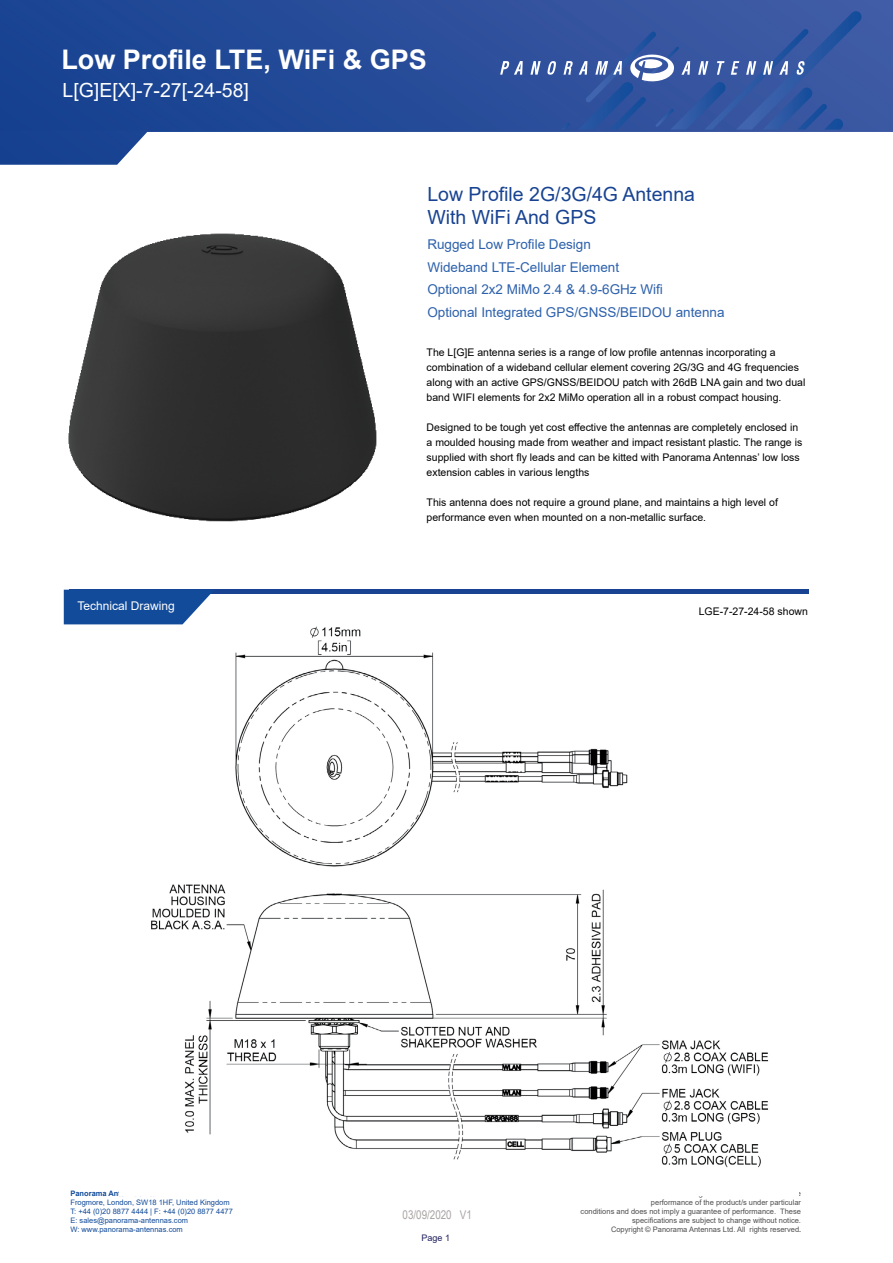
<style>
.page{position:relative;width:893px;height:1263px;background:#fff}
.page>*{position:absolute;margin:0;border:0;box-sizing:border-box;transform-origin:0 0}
.t1{font:700 27px "Arial";color:#fff}
.t2{font:19.5px/22.5px "Arial";color:#184392}
.t3{font:19.5px "Arial";color:#fff}
.t4{font:13.5px/22.5px "Arial";color:#2d61ac}
.t5{font:12px "Arial";color:#fff}
.t6{font:12px "Arial Narrow";color:#a9a3a3}
.t7{font:10.5px/15px "Arial";color:#000}
.t8{font:9px "Arial";color:#21205f}
.t9{font:7.5px/9px "Arial";color:#4f4f51;text-align:right}
.t10{font:7.5px/9px "Arial";color:#124b9a}
.t11{font:700 7.5px "Arial";color:#124b9a}
.s1{font-family:"Myriad Pro";font-size:9px}
</style>
<div class="page">
<img style="left:0;top:0;width:893px;height:131px">
<svg style="left:547px;top:11px;width:315px;height:119px;background:#3b5ba4"></svg>
<svg style="left:530px;top:61px;width:11px;height:14px"></svg>
<svg style="left:500px;top:60px;width:23px;height:15px"></svg>
<img style="left:0;top:130px;width:149px;height:35px">
<hr style="left:69px;top:590px;width:739px;height:4px;background:#184392">
<svg style="left:64px;top:590px;width:147px;height:34px"></svg>
<img style="left:68px;top:233px;width:309px;height:289px">
<img style="left:151px;top:626px;width:618px;height:542px">
<h1 class="t1" style="left:61px;top:41px;width:367px">Low Profile LTE, WiFi &amp; GPS</h1>
<h2 class="t3" style="left:63px;top:77px;width:188px">L[G]E[X]-7-27[-24-58]</h2>
<h2 class="t2" style="left:427px;top:183px;width:269px">Low Profile 2G/3G/4G Antenna<br>With WiFi And GPS</h2>
<p class="t4" style="left:427px;top:233px;width:299px">Rugged Low Profile Design<br>Wideband LTE-Cellular Element<br>Optional 2x2 MiMo 2.4 &amp; 4.9-6GHz Wifi<br>Optional Integrated GPS/GNSS/BEIDOU antenna</p>
<p class="t5" style="left:78px;top:598px;width:99px">Technical Drawing</p>
<p class="t7" style="left:427px;top:344px;width:380px">The L[G]E antenna series is a range of low profile antennas incorporating a combination of a wideband cellular element covering 2G/3G and 4G frequencies along with an active GPS/GNSS/BEIDOU patch with 26dB LNA gain and two dual band WIFI elements for 2x2 MiMo operation all in a robust compact housing.</p>
<p class="t7" style="left:427px;top:419px;width:377px">Designed to be tough yet cost effective the antennas are completely enclosed in a moulded housing made from weather and impact resistant plastic. The range is supplied with short fly leads and can be kitted with Panorama Antennas’ low loss extension cables in various lengths</p>
<p class="t7" style="left:427px;top:494px;width:353px">This antenna does not require a ground plane, and maintains a high level of performance even when mounted on a non-metallic surface.</p>
<p class="t7" style="left:699px;top:603px;width:111px">LGE-7-27-24-58 shown</p>
<p class="t11" style="left:70px;top:1188px;width:87px">Panorama Antennas Ltd</p>
<p class="t10" style="left:70px;top:1198px;width:164px">Frogmore, London, SW18 1HF, United Kingdom T: +44 (0)20 8877 4444 | F: +44 (0)20 8877 4477<br>E: sales@panorama-antennas.com<br>W: www.panorama-antennas.com</p>
<p class="t6" style="left:402px;top:1206px;width:71px">03/09/2020 V1</p>
<p class="t8" style="left:421px;top:1231px;width:30px">Page 1</p>
<p class="t9" style="left:581px;top:1198px;width:222px">performance of the product/s under particular<br>conditions and does not imply a guarantee of performance. These specifications are subject to change without notice.<br>Copyright © Panorama Antennas Ltd. All rights reserved<span class="s1">.</span></p>
</div>
